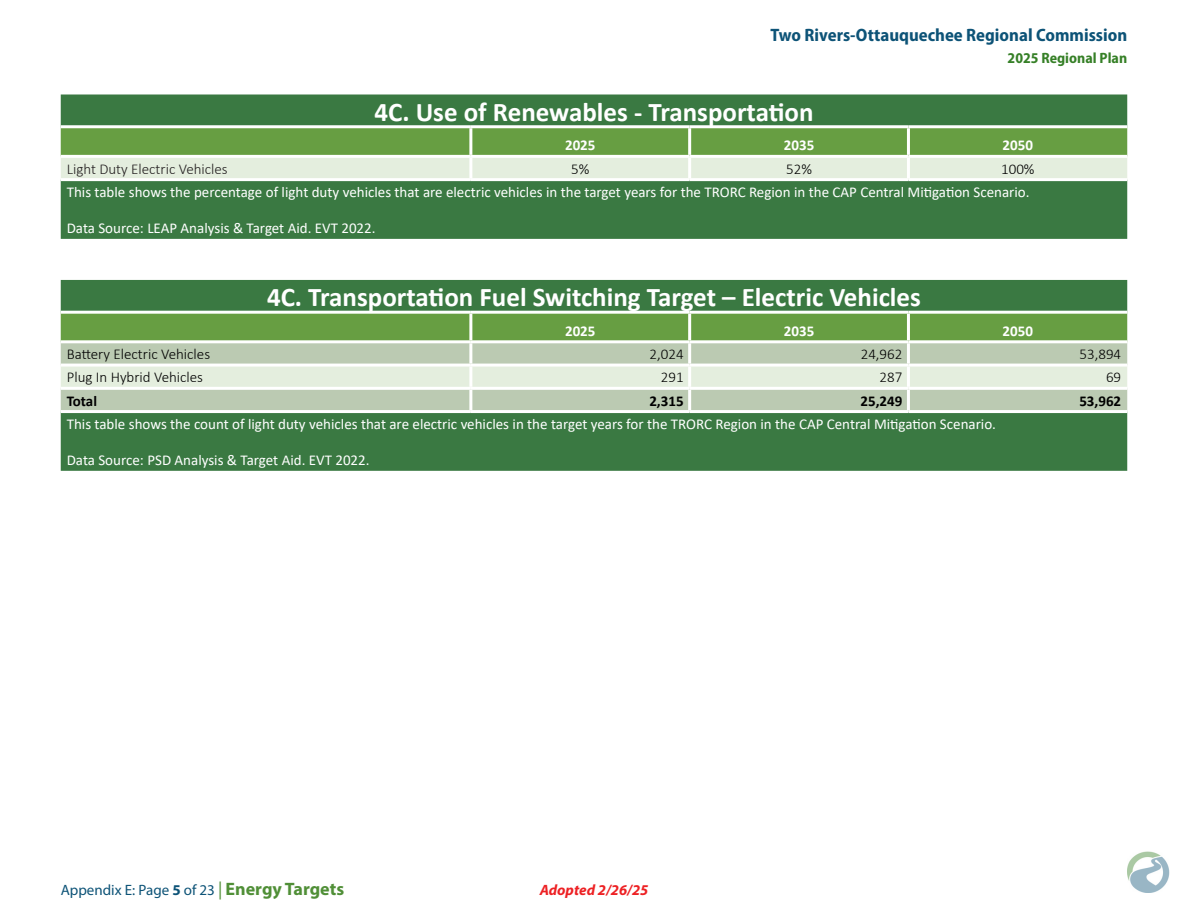
<style>
.page{position:relative;width:1188px;height:918px;background:#fff}
.page>*{position:absolute;margin:0;border:0;box-sizing:border-box;transform-origin:0 0}
.t1{font:700 27px "Calibri";color:#fff}
.t2{font:18px "Myriad Variable Concept";color:#0d5377}
.Body_Text{font:15px "Calibri";color:#fff}
.Body_Text-2{font:300 15px "Calibri";color:#000}
.t3{font:15px "Myriad Pro";color:#0d5377}
.Body_Text-3{font:300 15px "Calibri";color:#231f20}
.Body_Text-4{font:700 15px "Calibri";color:#fff}
.Body_Text-5{font:700 15px "Calibri";color:#000}
.t4{font:15px "Myriad Variable Concept";color:#368027}
.t5{font:italic 700 15px "Myriad Pro";color:#ed2124}
.s1{font-weight:700}
.s2{font-size:18px;color:#508f37}
.s3{font-weight:700;font-size:18px;color:#508f37}
</style>
<div class="page">
<img style="left:1128px;top:851px;width:41px;height:41px">
<div style="left:61px;top:94px;width:1066px;height:145px;background:#3a7942"></div>
<svg style="left:61px;top:128px;width:1066px;height:50px;background:#9dc085"></svg>
<hr style="left:61px;top:125px;width:410px;height:3px;background:#fff">
<hr style="left:471px;top:125px;width:219px;height:3px;background:#fff">
<hr style="left:469px;top:128px;width:3px;height:27px;background:#fff">
<hr style="left:690px;top:125px;width:218px;height:3px;background:#fff">
<hr style="left:688px;top:128px;width:3px;height:27px;background:#fff">
<hr style="left:908px;top:125px;width:219px;height:3px;background:#fff">
<hr style="left:907px;top:128px;width:3px;height:27px;background:#fff">
<hr style="left:61px;top:155px;width:410px;height:3px;background:#fff">
<hr style="left:471px;top:155px;width:219px;height:3px;background:#fff">
<hr style="left:469px;top:158px;width:3px;height:20px;background:#fff">
<hr style="left:690px;top:155px;width:218px;height:3px;background:#fff">
<hr style="left:688px;top:158px;width:3px;height:20px;background:#fff">
<hr style="left:908px;top:155px;width:219px;height:3px;background:#fff">
<hr style="left:907px;top:158px;width:3px;height:20px;background:#fff">
<hr style="left:61px;top:178px;width:410px;height:3px;background:#fff">
<hr style="left:471px;top:178px;width:219px;height:3px;background:#fff">
<hr style="left:690px;top:178px;width:218px;height:3px;background:#fff">
<hr style="left:908px;top:178px;width:219px;height:3px;background:#fff">
<div style="left:61px;top:280px;width:1066px;height:191px;background:#3a7942"></div>
<div style="left:61px;top:314px;width:1066px;height:26px;background:#679e42"></div>
<div style="left:61px;top:343px;width:1066px;height:67px;background:#bbcab2"></div>
<div style="left:61px;top:367px;width:1066px;height:20px;background:#e4eede"></div>
<hr style="left:61px;top:311px;width:410px;height:3px;background:#fff">
<hr style="left:471px;top:311px;width:219px;height:3px;background:#fff">
<hr style="left:469px;top:314px;width:3px;height:26px;background:#fff">
<hr style="left:690px;top:311px;width:218px;height:3px;background:#fff">
<hr style="left:688px;top:314px;width:3px;height:26px;background:#fff">
<hr style="left:908px;top:311px;width:219px;height:3px;background:#fff">
<hr style="left:907px;top:314px;width:3px;height:26px;background:#fff">
<hr style="left:61px;top:340px;width:410px;height:3px;background:#fff">
<hr style="left:471px;top:340px;width:219px;height:3px;background:#fff">
<hr style="left:469px;top:343px;width:3px;height:21px;background:#fff">
<hr style="left:690px;top:340px;width:218px;height:3px;background:#fff">
<hr style="left:688px;top:343px;width:3px;height:21px;background:#fff">
<hr style="left:908px;top:340px;width:219px;height:3px;background:#fff">
<hr style="left:907px;top:343px;width:3px;height:21px;background:#fff">
<hr style="left:61px;top:364px;width:410px;height:3px;background:#fff">
<hr style="left:471px;top:364px;width:219px;height:3px;background:#fff">
<hr style="left:469px;top:367px;width:3px;height:20px;background:#fff">
<hr style="left:690px;top:364px;width:218px;height:3px;background:#fff">
<hr style="left:688px;top:367px;width:3px;height:20px;background:#fff">
<hr style="left:908px;top:364px;width:219px;height:3px;background:#fff">
<hr style="left:907px;top:367px;width:3px;height:20px;background:#fff">
<hr style="left:61px;top:387px;width:410px;height:3px;background:#fff">
<hr style="left:471px;top:387px;width:219px;height:3px;background:#fff">
<hr style="left:469px;top:390px;width:3px;height:20px;background:#fff">
<hr style="left:690px;top:387px;width:218px;height:3px;background:#fff">
<hr style="left:688px;top:390px;width:3px;height:20px;background:#fff">
<hr style="left:908px;top:387px;width:219px;height:3px;background:#fff">
<hr style="left:907px;top:390px;width:3px;height:20px;background:#fff">
<hr style="left:61px;top:410px;width:410px;height:3px;background:#fff">
<hr style="left:471px;top:410px;width:219px;height:3px;background:#fff">
<hr style="left:690px;top:410px;width:218px;height:3px;background:#fff">
<hr style="left:908px;top:410px;width:219px;height:3px;background:#fff">
<p class="t2" style="left:771px;top:24px;width:358px">Two Rivers-Ottauquechee Regional Commission</p>
<p class="t4" style="left:1008px;top:49px;width:121px">2025 Regional Plan</p>
<p class="t1" style="left:374px;top:93px;width:441px">4C. Use of Renewables - Transportation</p>
<p class="Body_Text-4" style="left:565px;top:135px;width:32px">2025</p>
<p class="Body_Text-4" style="left:784px;top:135px;width:32px">2035</p>
<p class="Body_Text-4" style="left:1003px;top:135px;width:32px">2050</p>
<p class="Body_Text-3" style="left:67px;top:159px;width:163px">Light Duty Electric Vehicles</p>
<p class="Body_Text-2" style="left:571px;top:159px;width:20px">5%</p>
<p class="Body_Text-2" style="left:786px;top:159px;width:27px">52%</p>
<p class="Body_Text-2" style="left:1001px;top:159px;width:35px">100%</p>
<p class="Body_Text" style="left:67px;top:181px;width:964px">This table shows the percentage of light duty vehicles that are electric vehicles in the target years for the TRORC Region in the CAP Central Mitigation Scenario.</p>
<p class="Body_Text" style="left:67px;top:217px;width:310px">Data Source: LEAP Analysis &amp; Target Aid. EVT 2022.</p>
<p class="t1" style="left:267px;top:278px;width:655px">4C. Transportation Fuel Switching Target – Electric Vehicles</p>
<p class="Body_Text-4" style="left:565px;top:320px;width:32px">2025</p>
<p class="Body_Text-4" style="left:784px;top:320px;width:32px">2035</p>
<p class="Body_Text-4" style="left:1003px;top:320px;width:32px">2050</p>
<p class="Body_Text-2" style="left:67px;top:345px;width:145px">Battery Electric Vehicles</p>
<p class="Body_Text-2" style="left:650px;top:345px;width:36px">2,024</p>
<p class="Body_Text-2" style="left:861px;top:345px;width:43px">24,962</p>
<p class="Body_Text-2" style="left:1080px;top:345px;width:43px">53,894</p>
<p class="Body_Text-2" style="left:67px;top:368px;width:138px">Plug In Hybrid Vehicles</p>
<p class="Body_Text-2" style="left:661px;top:368px;width:24px">291</p>
<p class="Body_Text-2" style="left:880px;top:368px;width:24px">287</p>
<p class="Body_Text-2" style="left:1106px;top:368px;width:17px">69</p>
<p class="Body_Text-5" style="left:67px;top:390px;width:32px">Total</p>
<p class="Body_Text-5" style="left:649px;top:390px;width:36px">2,315</p>
<p class="Body_Text-5" style="left:861px;top:390px;width:43px">25,249</p>
<p class="Body_Text-5" style="left:1079px;top:390px;width:43px">53,962</p>
<p class="Body_Text" style="left:67px;top:413px;width:931px">This table shows the count of light duty vehicles that are electric vehicles in the target years for the TRORC Region in the CAP Central Mitigation Scenario.</p>
<p class="Body_Text" style="left:67px;top:449px;width:304px">Data Source: PSD Analysis &amp; Target Aid. EVT 2022.</p>
<p class="t3" style="left:61px;top:881px;width:285px">Appendix E: Page <span class="s1">5</span> of 23 <span class="s2">|</span> <span class="s3">Energy Targets</span></p>
<p class="t5" style="left:540px;top:881px;width:110px">Adopted 2/26/25</p>
</div>
